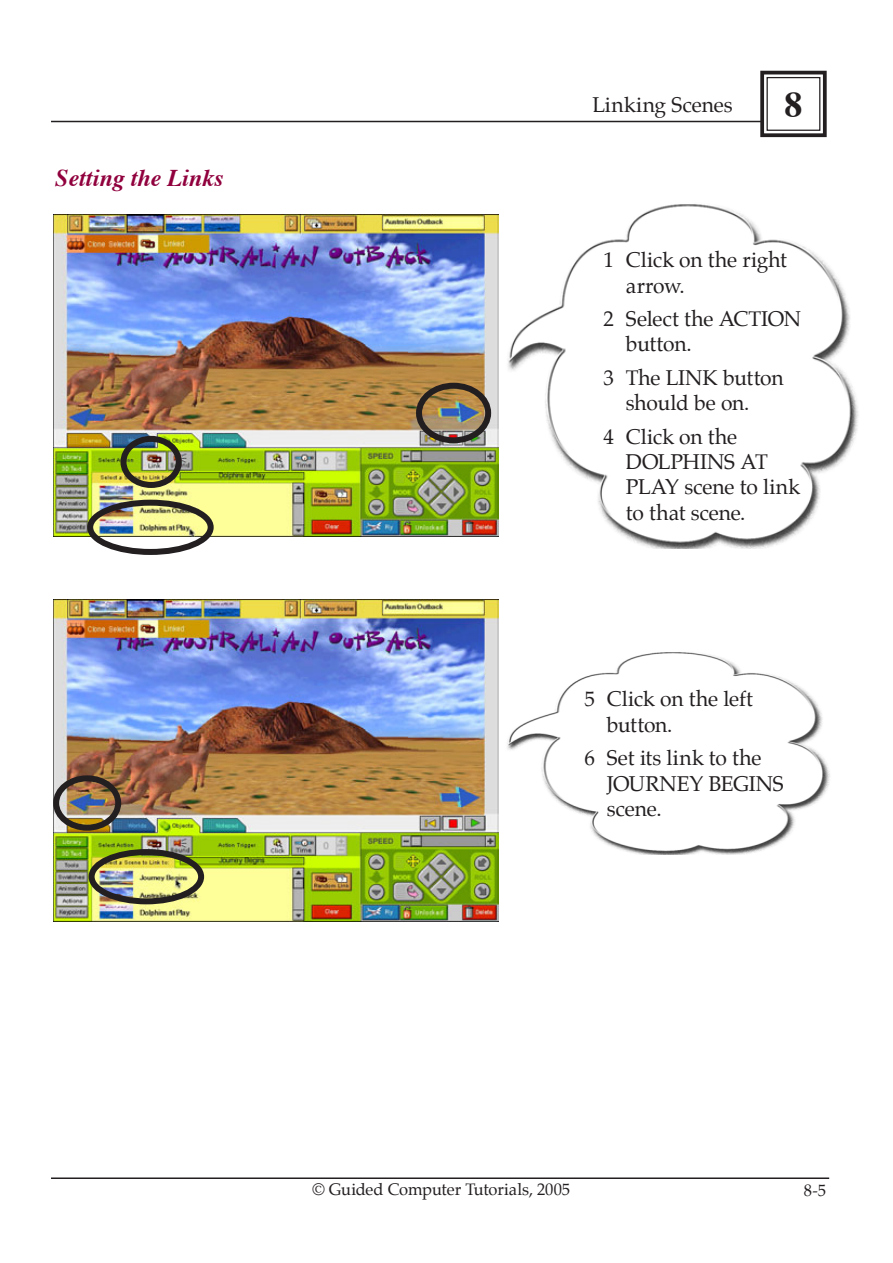
<style>
.page{position:relative;width:893px;height:1263px;background:#fff}
.page>*{position:absolute;margin:0;border:0;box-sizing:border-box;transform-origin:0 0}
.t1{font:700 36px "Times";color:#231f20}
.t2{font:italic 700 24px "Times";color:#90003d}
.t3{font:21px/25.2px "Palatino";letter-spacing:-.01em;color:#231f20}
.t4{font:16.5px "Palatino";letter-spacing:-.01em;color:#231f20}
</style>
<div class="page">
<hr style="left:51px;top:1177px;width:778px;height:2px;background:#231f20">
<hr style="left:51px;top:121px;width:710px;height:1px;background:#231f20">
<svg style="left:758px;top:70px;width:69px;height:68px"></svg>
<div style="left:766px;top:77px;width:54px;height:54px;border:1px solid #231f20"></div>
<img style="left:508px;top:204px;width:350px;height:345px">
<img style="left:53px;top:214px;width:445px;height:322px">
<div style="left:87px;top:500px;width:127px;height:55px;border:6px solid #231f20;border-radius:50%"></div>
<div style="left:416px;top:383px;width:75px;height:60px;border:6px solid #231f20;border-radius:50%"></div>
<img style="left:53px;top:600px;width:445px;height:321px">
<div style="left:53px;top:775px;width:68px;height:56px;border:6px solid #231f20;border-radius:50%"></div>
<img style="left:507px;top:652px;width:323px;height:203px">
<div style="left:120px;top:436px;width:62px;height:52px;border:6px solid #231f20;border-radius:50%"></div>
<div style="left:89px;top:849px;width:115px;height:55px;border:6px solid #231f20;border-radius:50%"></div>
<p class="t2" style="left:55px;top:155px;width:170px">Setting the Links</p>
<p class="t3" style="left:592px;top:94px;width:142px">Linking Scenes</p>
<h1 class="t1" style="left:784px;top:70px;width:19px">8</h1>
<p class="t3" style="left:626px;top:249px;width:163px;text-indent:-22px">1 Click on the right arrow.</p>
<p class="t3" style="left:626px;top:308px;width:177px;text-indent:-22px">2 Select the ACTION button.</p>
<p class="t3" style="left:603px;top:367px;width:182px;text-align:center">3 The LINK button should be on.</p>
<p class="t3" style="left:626px;top:426px;width:176px;text-indent:-22px">4 Click on the<br>DOLPHINS AT<br>PLAY scene to link to that scene.</p>
<p class="t3" style="left:607px;top:688px;width:148px;text-indent:-22px">5 Click on the left button.</p>
<p class="t3" style="left:607px;top:747px;width:178px;text-indent:-22px">6 Set its link to the<br>JOURNEY BEGINS scene.</p>
<p class="t4" style="left:312px;top:1178px;width:259px">© Guided Computer Tutorials, 2005</p>
<p class="t4" style="left:804px;top:1179px;width:24px">8-5</p>
</div>
